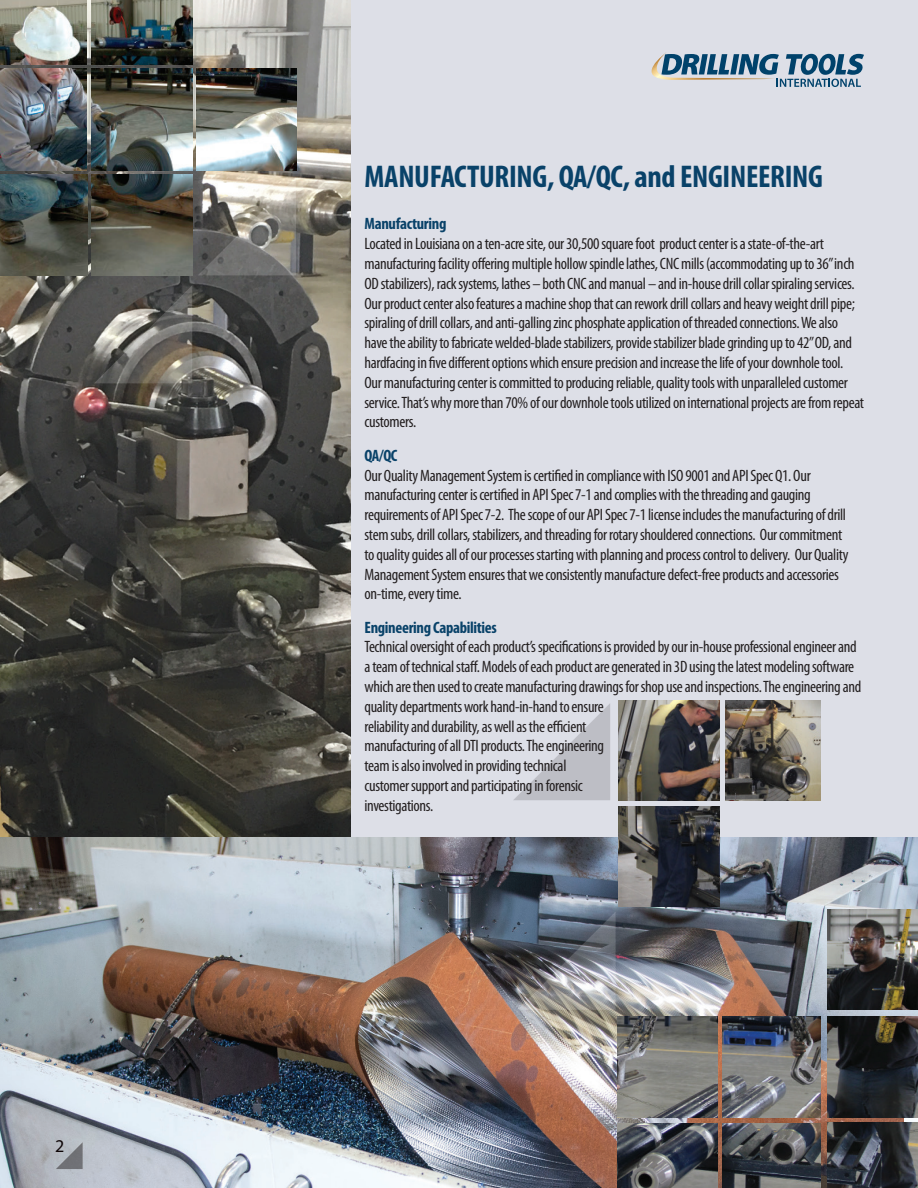
<style>
.page{position:relative;width:918px;height:1188px;background:#fff}
.page>*{position:absolute;margin:0;border:0;box-sizing:border-box;transform-origin:0 0}
.t1{font:700 condensed 31.5px "Myriad Pro";letter-spacing:-.01em;color:#094269}
.t2{font:18px "Myriad Pro";color:#0e0607}
.t3{font:condensed 16.5px/19.8px "Myriad Pro";letter-spacing:-.02em;color:#231f20}
.t4{font:700 condensed 16.5px "Myriad Pro";letter-spacing:-.02em;color:#094269}
</style>
<div class="page">
<div style="left:351px;top:0;width:567px;height:1188px;background:#dddfe7"></div>
<svg style="left:651px;top:52px;width:213px;height:35px"></svg>
<img style="left:0;top:0;width:351px;height:837px">
<img style="left:0;top:837px;width:918px;height:351px">
<img style="left:904px;top:1117px;width:14px;height:5px">
<svg style="left:56px;top:1142px;width:27px;height:27px"></svg>
<svg style="left:514px;top:704px;width:96px;height:96px"></svg>
<svg style="left:94px;top:285px;width:98px;height:98px;background:#74716c"></svg>
<img style="left:517px;top:912px;width:99px;height:98px">
<svg style="left:198px;top:177px;width:98px;height:98px;background:#94918a"></svg>
<img style="left:91px;top:69px;width:102px;height:101px">
<img style="left:91px;top:175px;width:102px;height:101px">
<img style="left:0;top:175px;width:88px;height:101px">
<img style="left:0;top:69px;width:87px;height:101px">
<img style="left:0;top:0;width:87px;height:64px">
<img style="left:91px;top:0;width:102px;height:65px">
<img style="left:197px;top:69px;width:100px;height:101px">
<img style="left:618px;top:1016px;width:100px;height:101px">
<img style="left:618px;top:807px;width:102px;height:100px">
<img style="left:723px;top:1016px;width:98px;height:101px">
<img style="left:618px;top:1123px;width:100px;height:65px">
<img style="left:723px;top:1123px;width:98px;height:65px">
<img style="left:827px;top:1016px;width:91px;height:101px">
<img style="left:827px;top:909px;width:91px;height:101px">
<img style="left:827px;top:1122px;width:91px;height:66px">
<img style="left:618px;top:701px;width:102px;height:99px">
<img style="left:726px;top:701px;width:95px;height:99px">
<p class="t2" style="left:55px;top:1135px;width:11px">2</p>
<p class="t1" style="left:364px;top:157px;width:460px">MANUFACTURING, QA/QC, and ENGINEERING</p>
<p class="t4" style="left:364px;top:214px;width:83px">Manufacturing</p>
<p class="t3" style="left:364px;top:234px;width:501px">Located in Louisiana on a ten-acre site, our 30,500 square foot product center is a state-of-the-art manufacturing facility offering multiple hollow spindle lathes, CNC mills (accommodating up to 36” inch OD stabilizers), rack systems, lathes – both CNC and manual – and in-house drill collar spiraling services.<br>Our product center also features a machine shop that can rework drill collars and heavy weight drill pipe; spiraling of drill collars, and anti-galling zinc phosphate application of threaded connections. We also have the ability to fabricate welded-blade stabilizers, provide stabilizer blade grinding up to 42” OD, and hardfacing in five different options which ensure precision and increase the life of your downhole tool.<br>Our manufacturing center is committed to producing reliable, quality tools with unparalleled customer service. That’s why more than 70% of our downhole tools utilized on international projects are from repeat customers.</p>
<p class="t4" style="left:364px;top:445px;width:34px">QA/QC</p>
<p class="t3" style="left:364px;top:465px;width:485px">Our Quality Management System is certified in compliance with ISO 9001 and API Spec Q1. Our manufacturing center is certified in API Spec 7-1 and complies with the threading and gauging requirements of API Spec 7-2. The scope of our API Spec 7-1 license includes the manufacturing of drill stem subs, drill collars, stabilizers, and threading for rotary shouldered connections. Our commitment to quality guides all of our processes starting with planning and process control to delivery. Our Quality Management System ensures that we consistently manufacture defect-free products and accessories on-time, every time.</p>
<p class="t4" style="left:364px;top:617px;width:134px">Engineering Capabilities</p>
<p class="t3" style="left:364px;top:637px;width:498px">Technical oversight of each product’s specifications is provided by our in-house professional engineer and a team of technical staff. Models of each product are generated in 3D using the latest modeling software which are then used to create manufacturing drawings for shop use and inspections. The engineering and quality departments work hand-in-hand to ensure<br>reliability and durability, as well as the efficient<br>manufacturing of all DTI products. The engineering<br>team is also involved in providing technical<br>customer support and participating in forensic<br>investigations.</p>
</div>
